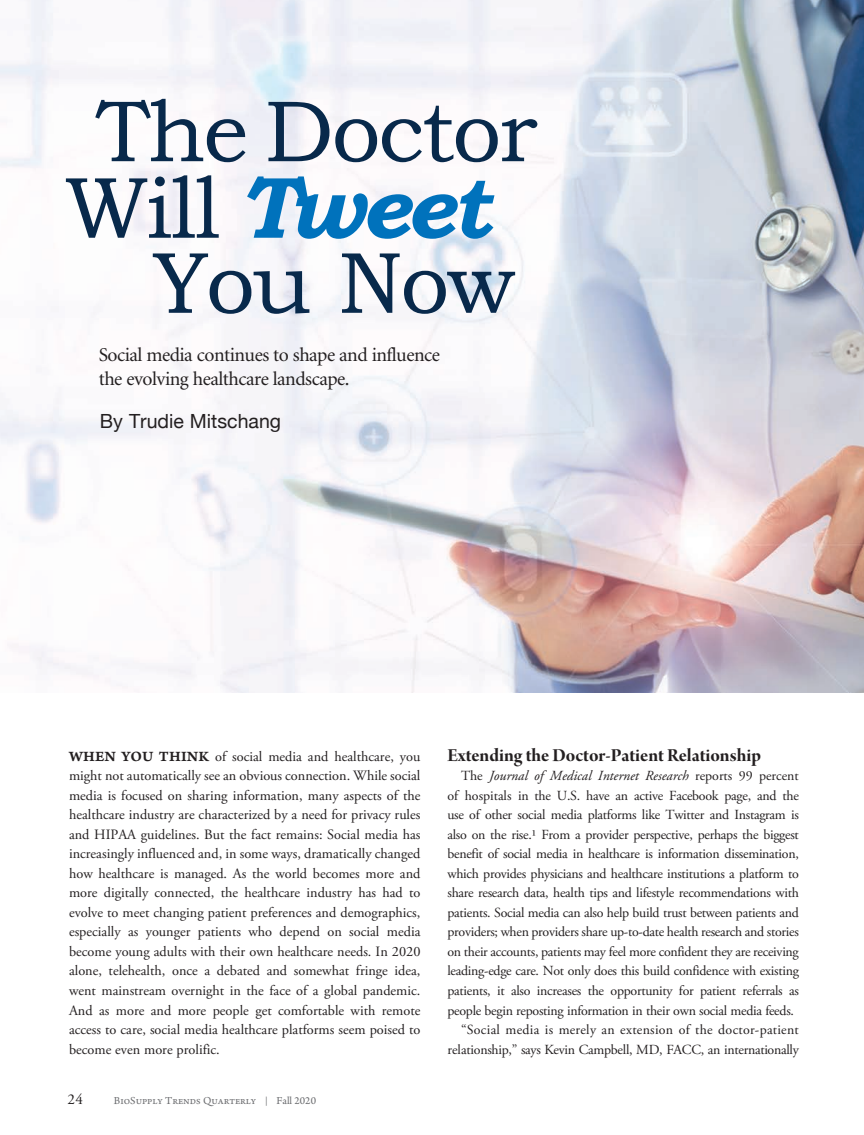
<style>
.page{position:relative;width:864px;height:1135px;background:#fff}
.page>*{position:absolute;margin:0;border:0;box-sizing:border-box;transform-origin:0 0}
.t1{font:87px "Bookman Old Style";letter-spacing:-.025em;color:#08294b}
.t2{font:italic 700 87px "Bookman Old Style";letter-spacing:-.045em;color:#0072bc}
.t3{font:19.5px/24px "Minion";letter-spacing:-.025em;color:#231f20}
.t4{font:19.5px "Arno Pro Bold Display";color:#231f20}
.t5{font:19.5px "Helvetica Neue";color:#231f20}
.t6{font:15px "Adobe Garamond Pro";color:#231f20}
.t7{font:14.25px/19.5px "Adobe Garamond Pro";color:#231f20;text-align:justify}
.t8{font:13.8px "Adobe Garamond Pro";letter-spacing:-.02em;color:#231f20}
.t9{font:italic 13.8px "Adobe Garamond Pro";color:#231f20}
.t10{font:13.8px "Adobe Garamond Pro";letter-spacing:.02em;color:#231f20}
.t11{font:11.25px "Arno Pro";color:#6c6d70}
.s1{font-weight:400;font-style:normal;color:#08294b}
.s2{font-family:"Arno Pro Smbd Caption";font-size:15px}
.s3{font-style:normal}
.s4{font-size:9px}
</style>
<div class="page">
<img style="left:0;top:0;width:863px;height:692px">
<h1 class="t1" style="left:96px;top:82px;width:442px">The Doctor</h1>
<h1 class="t2" style="left:65px;top:156px;width:425px"><span class="s1">Will</span> Tweet</h1>
<h1 class="t1" style="left:152px;top:233px;width:364px">You Now</h1>
<h2 class="t3" style="left:99px;top:343px;width:342px">Social media continues to shape and influence the evolving healthcare landscape.</h2>
<h2 class="t5" style="left:100px;top:407px;width:182px">By Trudie Mitschang</h2>
<p class="t7" style="left:69px;top:746px;width:353px"><span class="s2">WHEN YOU THINK</span> of social media and healthcare, you might not automatically see an obvious connection. While social media is focused on sharing information, many aspects of the healthcare industry are characterized by a need for privacy rules and HIPAA guidelines. But the fact remains: Social media has increasingly influenced and, in some ways, dramatically changed how healthcare is managed. As the world becomes more and more digitally connected, the healthcare industry has had to evolve to meet changing patient preferences and demographics, especially as younger patients who depend on social media become young adults with their own healthcare needs. In 2020 alone, telehealth, once a debated and somewhat fringe idea, went mainstream overnight in the face of a global pandemic.<br>And as more and more people get comfortable with remote access to care, social media healthcare platforms seem poised to become even more prolific.</p>
<h2 class="t4" style="left:447px;top:744px;width:315px">Extending the Doctor-Patient Relationship</h2>
<p class="t9" style="left:460px;top:767px;width:339px"><span class="s3">The</span> Journal of Medical Internet Research <span class="s3">reports 99 percent</span></p>
<p class="t8" style="left:447px;top:787px;width:353px">of hospitals in the U.S. have an active Facebook page, and the</p>
<p class="t8" style="left:447px;top:806px;width:353px">use of other social media platforms like Twitter and Instagram is</p>
<p class="t8" style="left:447px;top:826px;width:352px">also on the rise.1 From a provider perspective, perhaps the biggest</p>
<p class="t8" style="left:447px;top:845px;width:352px">benefit of social media in healthcare is information dissemination,</p>
<p class="t8" style="left:447px;top:865px;width:353px">which provides physicians and healthcare institutions a platform to</p>
<p class="t8" style="left:447px;top:884px;width:353px">share research data, health tips and lifestyle recommendations with</p>
<p class="t8" style="left:447px;top:904px;width:352px">patients. Social media can also help build trust between patients and</p>
<p class="t8" style="left:447px;top:923px;width:352px">providers; when providers share up-to-date health research and stories</p>
<p class="t8" style="left:447px;top:942px;width:352px">on their accounts, patients may feel more confident they are receiving</p>
<p class="t8" style="left:447px;top:962px;width:353px">leading-edge care. Not only does this build confidence with existing</p>
<p class="t8" style="left:447px;top:981px;width:352px">patients, it also increases the opportunity for patient referrals as</p>
<p class="t8" style="left:447px;top:1001px;width:348px">people begin reposting information in their own social media feeds.</p>
<p class="t10" style="left:460px;top:1020px;width:339px">“Social media is merely an extension of the doctor-patient</p>
<p class="t8" style="left:447px;top:1040px;width:352px">relationship,” says Kevin Campbell, MD, FACC, an internationally</p>
<p class="t6" style="left:68px;top:1090px;width:17px">24</p>
<p class="t11" style="left:114px;top:1093px;width:203px">BioSupply Trends Quarterly <span class="s4">|</span> Fall 2020</p>
</div>
